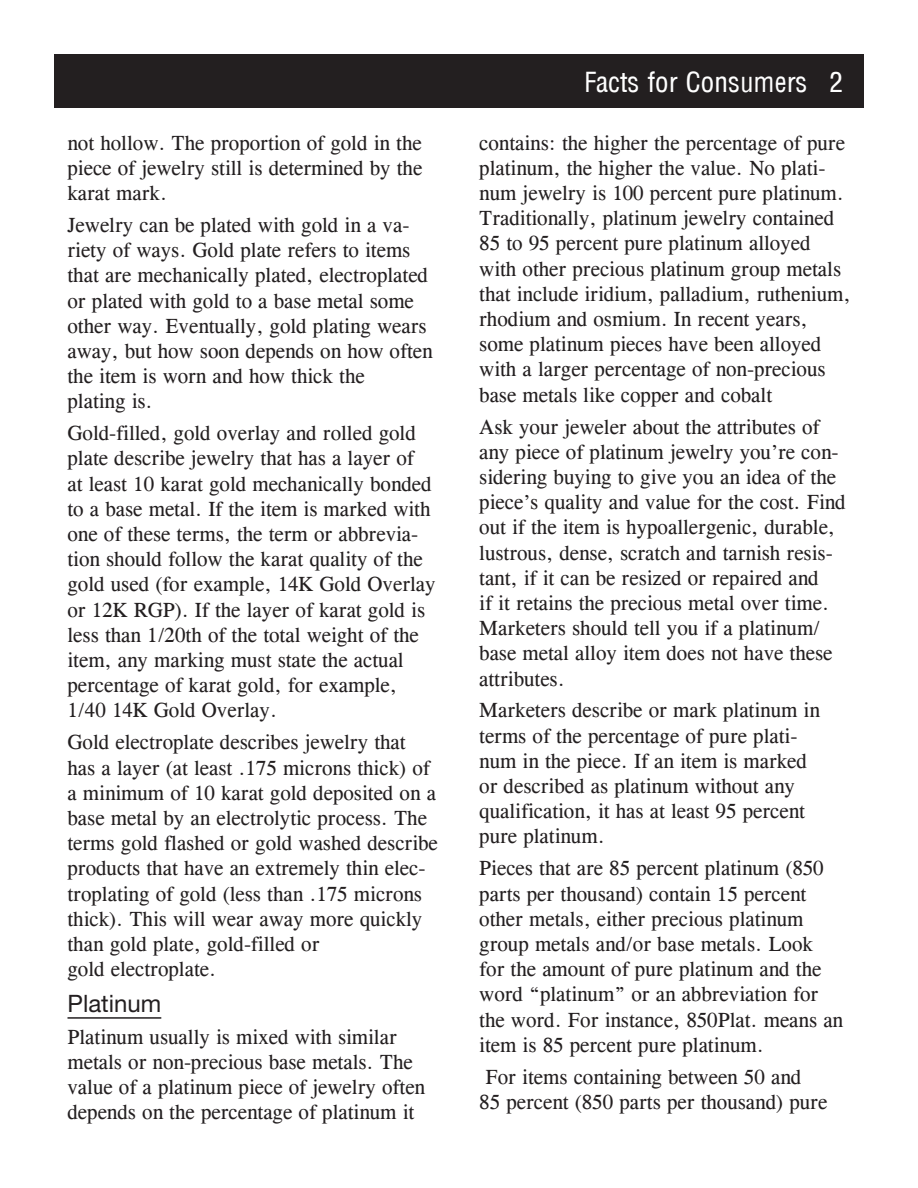
<style>
.page{position:relative;width:918px;height:1188px;background:#fff}
.page>*{position:absolute;margin:0;border:0;box-sizing:border-box;transform-origin:0 0}
.Page_Header{font:condensed 27px "Arena";color:#fff}
.Head_A{font:24px "Helvetica Neue LT Std";color:#231f20}
.Body_Text{font:21px/25.2px "CG Times";color:#231f20}
</style>
<div class="page">
<div style="left:55px;top:55px;width:808px;height:52px;background:#231f20"></div>
<div style="left:54px;top:54px;width:810px;height:54px;border:2px solid #231f20"></div>
<hr style="left:68px;top:1017px;width:93px;height:2px;background:#231f20">
<p class="Body_Text" style="left:68px;top:130px;width:356px;text-align:justify">not hollow. The proportion of gold in the piece of jewelry still is determined by the karat mark.</p>
<p class="Body_Text" style="left:68px;top:212px;width:367px">Jewelry can be plated with gold in a va&shy;riety of ways. Gold plate refers to items that are mechanically plated, electroplated or plated with gold to a base metal some other way. Eventually, gold plating wears away, but how soon depends on how often the item is worn and how thick the<br>plating is.</p>
<p class="Body_Text" style="left:68px;top:421px;width:370px">Gold-filled, gold overlay and rolled gold plate describe jewelry that has a layer of<br>at least 10 karat gold mechanically bonded to a base metal. If the item is marked with one of these terms, the term or abbrevia&shy;tion should follow the karat quality of the gold used (for example, 14K Gold Overlay or 12K RGP). If the layer of karat gold is less than 1/20th of the total weight of the item, any marking must state the actual percentage of karat gold, for example, 1/40 14K Gold Overlay.</p>
<p class="Body_Text" style="left:68px;top:730px;width:372px">Gold electroplate describes jewelry that has a layer (at least .175 microns thick) of a minimum of 10 karat gold deposited on a base metal by an electrolytic process. The terms gold flashed or gold washed describe products that have an extremely thin elec&shy;troplating of gold (less than .175 microns thick). This will wear away more quickly than gold plate, gold-filled or<br>gold electroplate.</p>
<p class="Head_A" style="left:68px;top:989px;width:95px">Platinum</p>
<p class="Body_Text" style="left:68px;top:1024px;width:359px">Platinum usually is mixed with similar metals or non-precious base metals. The value of a platinum piece of jewelry often depends on the percentage of platinum it</p>
<p class="Page_Header" style="left:584px;top:70px;width:225px">Facts for Consumers</p>
<p class="Page_Header" style="left:829px;top:70px;width:15px">2</p>
<p class="Body_Text" style="left:479px;top:130px;width:373px">contains: the higher the percentage of pure platinum, the higher the value. No plati&shy;num jewelry is 100 percent pure platinum.<br>Traditionally, platinum jewelry contained 85 to 95 percent pure platinum alloyed with other precious platinum group metals that include iridium, palladium, ruthenium, rhodium and osmium. In recent years, some platinum pieces have been alloyed with a larger percentage of non-precious base metals like copper and cobalt</p>
<p class="Body_Text" style="left:479px;top:414px;width:368px">Ask your jeweler about the attributes of any piece of platinum jewelry you’re con&shy;sidering buying to give you an idea of the piece’s quality and value for the cost. Find out if the item is hypoallergenic, durable, lustrous, dense, scratch and tarnish resis&shy;tant, if it can be resized or repaired and<br>if it retains the precious metal over time.<br>Marketers should tell you if a platinum/ base metal alloy item does not have these attributes.</p>
<p class="Body_Text" style="left:479px;top:698px;width:342px">Marketers describe or mark platinum in terms of the percentage of pure plati&shy;num in the piece. If an item is marked or described as platinum without any qualification, it has at least 95 percent pure platinum.</p>
<p class="Body_Text" style="left:479px;top:856px;width:365px">Pieces that are 85 percent platinum (850 parts per thousand) contain 15 percent other metals, either precious platinum group metals and/or base metals. Look for the amount of pure platinum and the word “platinum” or an abbreviation for the word. For instance, 850Plat. means an item is 85 percent pure platinum.</p>
<p class="Body_Text" style="left:479px;top:1064px;width:350px">For items containing between 50 and<br>85 percent (850 parts per thousand) pure</p>
</div>
